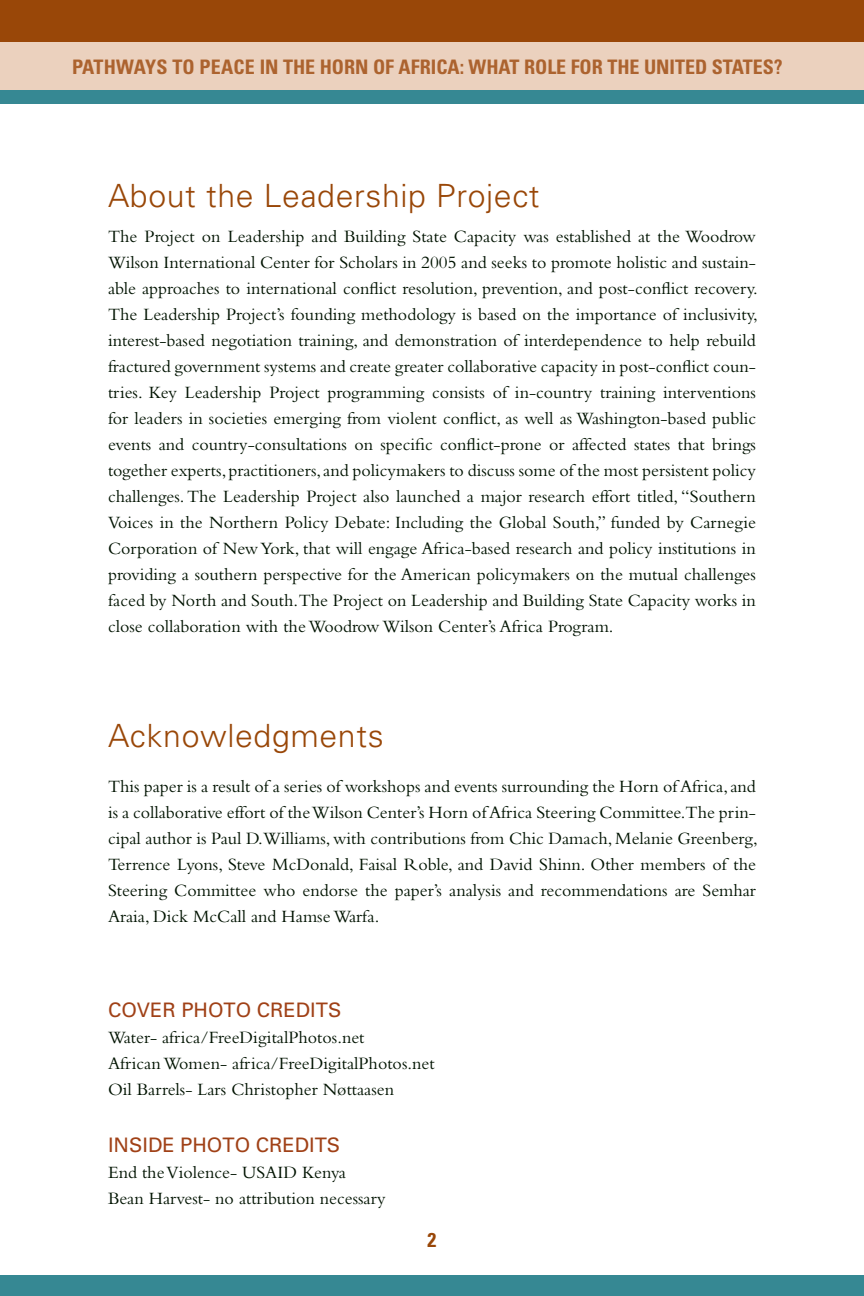
<style>
.page{position:relative;width:864px;height:1296px;background:#fff}
.page>*{position:absolute;margin:0;border:0;box-sizing:border-box;transform-origin:0 0}
.t1{font:300 32px "Univers";letter-spacing:.02em;color:#994708}
.t2{font:700 condensed 20px "Univers";color:#ac632f}
.t3{font:20px "Univers";color:#a04117}
.t4{font:700 condensed 20px "Univers";color:#994708}
.t5{font:18px/26px "Bembo";color:#001300;text-align:justify}
</style>
<div class="page">
<div style="left:0;top:35px;width:864px;height:62px;background:#ebd1be"></div>
<div style="left:0;top:90px;width:864px;height:14px;background:#368893"></div>
<div style="left:0;top:1276px;width:864px;height:20px;background:#368893"></div>
<div style="left:0;top:0;width:864px;height:42px;background:#994708"></div>
<p class="t2" style="left:72px;top:55px;width:712px">PATHWAYS TO PEACE IN THE HORN OF AFRICA: WHAT ROLE FOR THE UNITED STATES?</p>
<p class="t1" style="left:108px;top:177px;width:433px">About the Leadership Project</p>
<p class="t5" style="left:108px;top:223px;width:651px">The Project on Leadership and Building State Capacity was established at the Woodrow Wilson International Center for Scholars in 2005 and seeks to promote holistic and sustain&shy;able approaches to international conflict resolution, prevention, and post-conflict recovery.<br>The Leadership Project’s founding methodology is based on the importance of inclusivity, interest-based negotiation training, and demonstration of interdependence to help rebuild fractured government systems and create greater collaborative capacity in post-conflict coun&shy;tries. Key Leadership Project programming consists of in-country training interventions for leaders in societies emerging from violent conflict, as well as Washington-based public events and country-consultations on specific conflict-prone or affected states that brings together experts, practitioners, and policymakers to discuss some of the most persistent policy challenges. The Leadership Project also launched a major research effort titled, “Southern Voices in the Northern Policy Debate: Including the Global South,” funded by Carnegie Corporation of New York, that will engage Africa-based research and policy institutions in providing a southern perspective for the American policymakers on the mutual challenges faced by North and South.The Project on Leadership and Building State Capacity works in close collaboration with the Woodrow Wilson Center’s Africa Program.</p>
<p class="t1" style="left:108px;top:717px;width:277px">Acknowledgments</p>
<p class="t5" style="left:108px;top:773px;width:651px">This paper is a result of a series of workshops and events surrounding the Horn of Africa, and is a collaborative effort of the Wilson Center’s Horn of Africa Steering Committee.The prin&shy;cipal author is Paul D.Williams, with contributions from Chic Damach, Melanie Greenberg, Terrence Lyons, Steve McDonald, Faisal Roble, and David Shinn. Other members of the Steering Committee who endorse the paper’s analysis and recommendations are Semhar Araia, Dick McCall and Hamse Warfa.</p>
<p class="t3" style="left:108px;top:998px;width:235px">COVER PHOTO CREDITS</p>
<p class="t5" style="left:108px;top:1024px;width:328px;text-align:left">Water- africa/FreeDigitalPhotos.net<br>African Women- africa/FreeDigitalPhotos.net<br>Oil Barrels- Lars Christopher Nøttaasen</p>
<p class="t3" style="left:108px;top:1132px;width:234px">I NSIDE PHOTO CREDITS</p>
<p class="t5" style="left:108px;top:1159px;width:279px">End the Violence- USAID Kenya<br>Bean Harvest- no attribution necessary</p>
<p class="t4" style="left:428px;top:1227px;width:10px">2</p>
</div>
